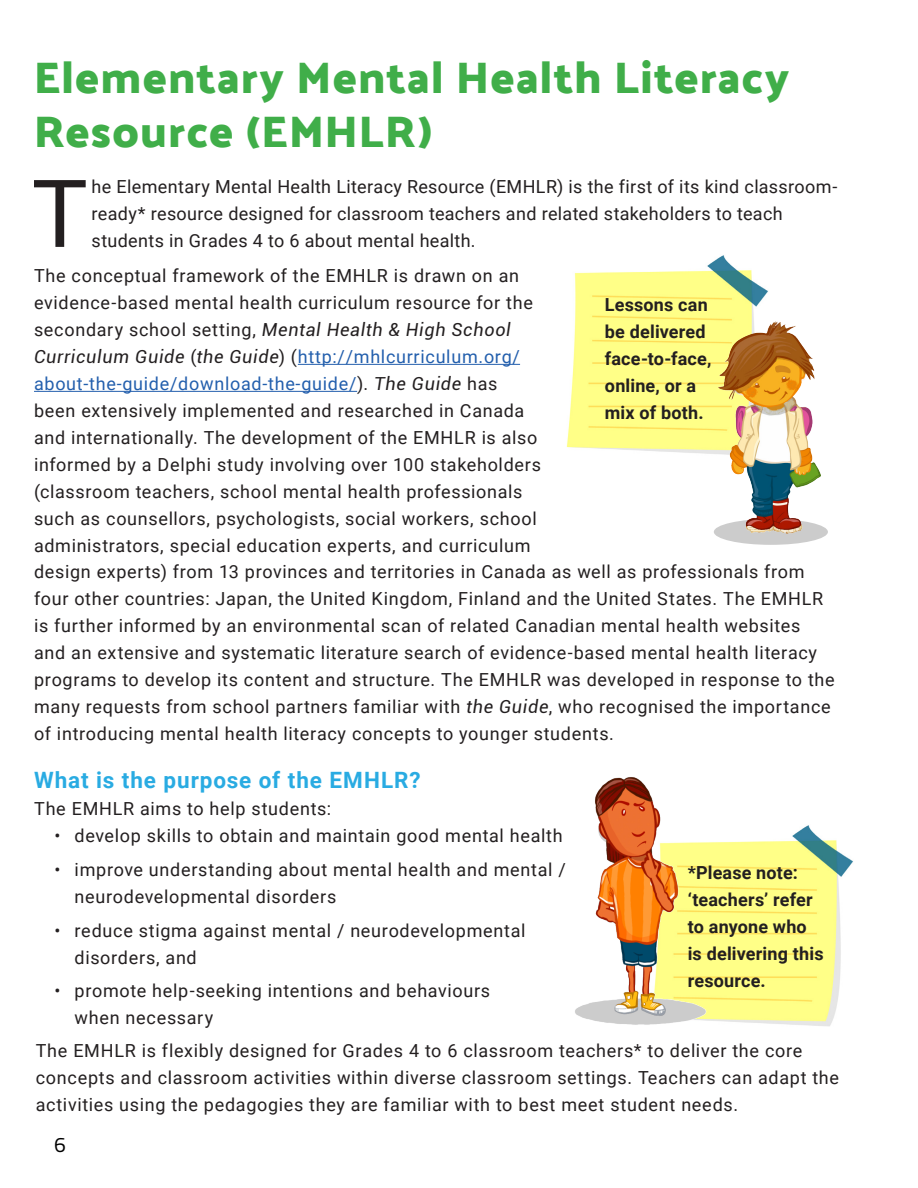
<style>
.page{position:relative;width:918px;height:1188px;background:#fff}
.page>*{position:absolute;margin:0;border:0;box-sizing:border-box;transform-origin:0 0}
.DropCap{font:93.9px "Roboto";color:#231f20}
.Section_Title{font:600 45px/54px "Palanquin Dark";letter-spacing:.02em;color:#40ae49}
.t1{font:700 22.5px "Roboto";letter-spacing:.04em;color:#29abe2}
.t2{font:21px "Titillium";color:#000}
.DropCap-2{font:18px/27px "Roboto";letter-spacing:.035em;color:#231f20}
.Body_Text{font:700 18px/27px "Roboto";letter-spacing:.01em;color:#231f20}
.s1{font-style:italic}
.s2{color:#235fad}
</style>
<div class="page">
<hr style="left:298px;top:364px;width:222px;height:1px;background:#235fad">
<hr style="left:34px;top:391px;width:323px;height:1px;background:#235fad">
<img style="left:707px;top:825px;width:146px;height:201px">
<img style="left:575px;top:777px;width:132px;height:248px">
<img style="left:566px;top:255px;width:202px;height:199px">
<div style="left:714px;top:519px;width:114px;height:26px;background:#ccc;border-radius:50%"></div>
<img style="left:719px;top:321px;width:101px;height:212px">
<p class="Section_Title" style="left:34px;top:50px;width:757px">Elementary Mental Health Literacy<br>Resource (EMHLR)</p>
<p class="DropCap" style="left:32px;top:148px;width:58px">T</p>
<p class="DropCap-2" style="left:92px;top:172px;width:747px">he Elementary Mental Health Literacy Resource (EMHLR) is the first of its kind classroom&shy;ready* resource designed for classroom teachers and related stakeholders to teach students in Grades 4 to 6 about mental health.</p>
<p class="DropCap-2" style="left:34px;top:261px;width:508px">The conceptual framework of the EMHLR is drawn on an evidence-based mental health curriculum resource for the secondary school setting, <span class="s1">Mental Health &amp; High School Curriculum Guide</span> (<span class="s1">the Guide</span>) (<span class="s2">http://mhlcurriculum.org/ about-the-guide/download-the-guide/</span>). <span class="s1">The Guide</span> has been extensively implemented and researched in Canada and internationally. The development of the EMHLR is also informed by a Delphi study involving over 100 stakeholders (classroom teachers, school mental health professionals such as counsellors, psychologists, social workers, school administrators, special education experts, and curriculum</p>
<p class="Body_Text" style="left:605px;top:290px;width:108px">Lessons can be delivered face-to-face, online, or a mix of both.</p>
<p class="DropCap-2" style="left:34px;top:557px;width:802px">design experts) from 13 provinces and territories in Canada as well as professionals from four other countries: Japan, the United Kingdom, Finland and the United States. The EMHLR is further informed by an environmental scan of related Canadian mental health websites and an extensive and systematic literature search of evidence-based mental health literacy programs to develop its content and structure. The EMHLR was developed in response to the many requests from school partners familiar with <span class="s1">the Guide</span>, who recognised the importance of introducing mental health literacy concepts to younger students.</p>
<p class="t1" style="left:34px;top:764px;width:388px">What is the purpose of the EMHLR?</p>
<p class="DropCap-2" style="left:34px;top:794px;width:299px">The EMHLR aims to help students:</p>
<p class="DropCap-2" style="left:54px;top:821px;width:510px">• develop skills to obtain and maintain good mental health</p>
<p class="DropCap-2" style="left:75px;top:855px;width:493px;text-indent:-20px">• improve understanding about mental health and mental / neurodevelopmental disorders</p>
<p class="DropCap-2" style="left:75px;top:916px;width:452px;text-indent:-20px">• reduce stigma against mental / neurodevelopmental disorders, and</p>
<p class="DropCap-2" style="left:75px;top:977px;width:417px;text-indent:-20px">• promote help-seeking intentions and behaviours when necessary</p>
<p class="DropCap-2" style="left:36px;top:1037px;width:805px">The EMHLR is flexibly designed for Grades 4 to 6 classroom teachers* to deliver the core concepts and classroom activities within diverse classroom settings. Teachers can adapt the activities using the pedagogies they are familiar with to best meet student needs.</p>
<p class="Body_Text" style="left:688px;top:858px;width:137px">*Please note: ‘teachers’ refer to anyone who is delivering this resource.</p>
<p class="t2" style="left:54px;top:1130px;width:13px">6</p>
</div>
